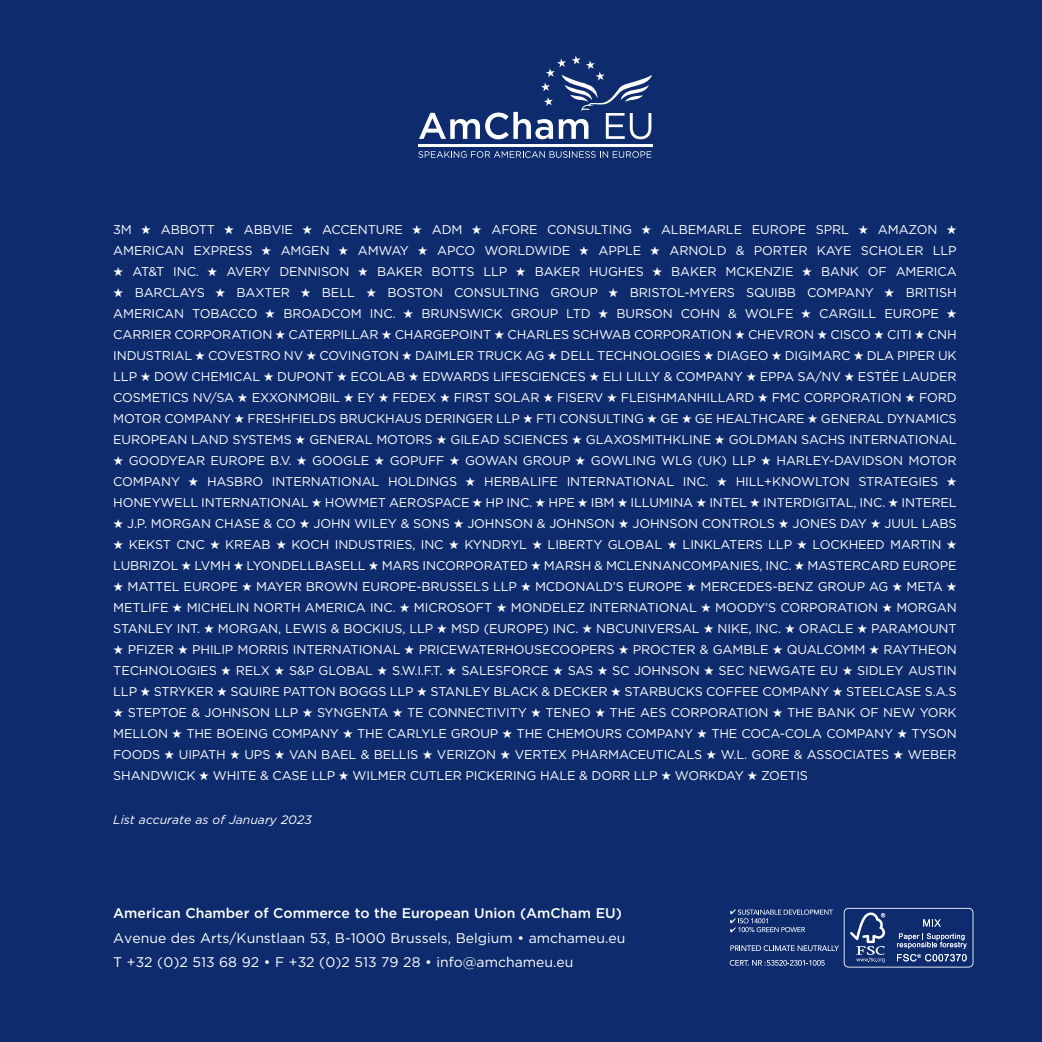
<style>
.page{position:relative;width:1042px;height:1042px;background:#0d2b6d}
.page>*{position:absolute;margin:0;border:0;box-sizing:border-box;transform-origin:0 0}
.t1{font:14px/24.5px "Gotham";color:#fff}
.t2{font:500 14px "Gotham";color:#fff}
.t3{font:12.6px/21px "Gotham";letter-spacing:-.01em;color:#fff;text-align:justify}
.t4{font:italic 12.25px "Gotham";color:#fff}
</style>
<div class="page">
<hr style="left:418px;top:144px;width:234px;height:2px;background:#fff">
<svg style="left:419px;top:56px;width:233px;height:83px"></svg>
<svg style="left:418px;top:151px;width:233px;height:7px"></svg>
<svg style="left:729px;top:908px;width:244px;height:59px"></svg>
<p class="t3" style="left:113px;top:218px;width:845px">3M ★ ABBOTT ★ ABBVIE ★ ACCENTURE ★ ADM ★ AFORE CONSULTING ★ ALBEMARLE EUROPE SPRL ★ AMAZON ★<br>AMERICAN EXPRESS ★ AMGEN ★ AMWAY ★ APCO WORLDWIDE ★ APPLE ★ ARNOLD &amp; PORTER KAYE SCHOLER LLP</p>
<p class="t3" style="left:113px;top:260px;width:845px">★ AT&amp;T INC. ★ AVERY DENNISON ★ BAKER BOTTS LLP ★ BAKER HUGHES ★ BAKER MCKENZIE ★ BANK OF AMERICA</p>
<p class="t3" style="left:113px;top:281px;width:845px">★ BARCLAYS ★ BAXTER ★ BELL ★ BOSTON CONSULTING GROUP ★ BRISTOL-MYERS SQUIBB COMPANY ★ BRITISH AMERICAN TOBACCO ★ BROADCOM INC. ★ BRUNSWICK GROUP LTD ★ BURSON COHN &amp; WOLFE ★ CARGILL EUROPE ★ CARRIER CORPORATION ★ CATERPILLAR ★ CHARGEPOINT ★ CHARLES SCHWAB CORPORATION ★ CHEVRON ★ CISCO ★ CITI ★ CNH INDUSTRIAL ★ COVESTRO NV ★ COVINGTON ★ DAIMLER TRUCK AG ★ DELL TECHNOLOGIES ★ DIAGEO ★ DIGIMARC ★ DLA PIPER UK LLP ★ DOW CHEMICAL ★ DUPONT ★ ECOLAB ★ EDWARDS LIFESCIENCES ★ ELI LILLY &amp; COMPANY ★ EPPA SA/NV ★ ESTÉE LAUDER COSMETICS NV/SA ★ EXXONMOBIL ★ EY ★ FEDEX ★ FIRST SOLAR ★ FISERV ★ FLEISHMANHILLARD ★ FMC CORPORATION ★ FORD MOTOR COMPANY ★ FRESHFIELDS BRUCKHAUS DERINGER LLP ★ FTI CONSULTING ★ GE ★ GE HEALTHCARE ★ GENERAL DYNAMICS EUROPEAN LAND SYSTEMS ★ GENERAL MOTORS ★ GILEAD SCIENCES ★ GLAXOSMITHKLINE ★ GOLDMAN SACHS INTERNATIONAL</p>
<p class="t3" style="left:113px;top:449px;width:845px">★ GOODYEAR EUROPE B.V. ★ GOOGLE ★ GOPUFF ★ GOWAN GROUP ★ GOWLING WLG (UK) LLP ★ HARLEY-DAVIDSON MOTOR COMPANY ★ HASBRO INTERNATIONAL HOLDINGS ★ HERBALIFE INTERNATIONAL INC. ★ HILL+KNOWLTON STRATEGIES ★ HONEYWELL INTERNATIONAL ★ HOWMET AEROSPACE ★ HP INC. ★ HPE ★ IBM ★ ILLUMINA ★ INTEL ★ INTERDIGITAL, INC. ★ INTEREL</p>
<p class="t3" style="left:113px;top:512px;width:845px">★ J.P. MORGAN CHASE &amp; CO ★ JOHN WILEY &amp; SONS ★ JOHNSON &amp; JOHNSON ★ JOHNSON CONTROLS ★ JONES DAY ★ JUUL LABS</p>
<p class="t3" style="left:113px;top:533px;width:845px">★ KEKST CNC ★ KREAB ★ KOCH INDUSTRIES, INC ★ KYNDRYL ★ LIBERTY GLOBAL ★ LINKLATERS LLP ★ LOCKHEED MARTIN ★<br>LUBRIZOL ★ LVMH ★ LYONDELLBASELL ★ MARS INCORPORATED ★ MARSH &amp; MCLENNANCOMPANIES, INC. ★ MASTERCARD EUROPE</p>
<p class="t3" style="left:113px;top:575px;width:845px">★ MATTEL EUROPE ★ MAYER BROWN EUROPE-BRUSSELS LLP ★ MCDONALD’S EUROPE ★ MERCEDES-BENZ GROUP AG ★ META ★ METLIFE ★ MICHELIN NORTH AMERICA INC. ★ MICROSOFT ★ MONDELEZ INTERNATIONAL ★ MOODY’S CORPORATION ★ MORGAN STANLEY INT. ★ MORGAN, LEWIS &amp; BOCKIUS, LLP ★ MSD (EUROPE) INC. ★ NBCUNIVERSAL ★ NIKE, INC. ★ ORACLE ★ PARAMOUNT</p>
<p class="t3" style="left:113px;top:638px;width:845px">★ PFIZER ★ PHILIP MORRIS INTERNATIONAL ★ PRICEWATERHOUSECOOPERS ★ PROCTER &amp; GAMBLE ★ QUALCOMM ★ RAYTHEON TECHNOLOGIES ★ RELX ★ S&amp;P GLOBAL ★ S.W.I.F.T. ★ SALESFORCE ★ SAS ★ SC JOHNSON ★ SEC NEWGATE EU ★ SIDLEY AUSTIN LLP ★ STRYKER ★ SQUIRE PATTON BOGGS LLP ★ STANLEY BLACK &amp; DECKER ★ STARBUCKS COFFEE COMPANY ★ STEELCASE S.A.S</p>
<p class="t3" style="left:113px;top:701px;width:845px">★ STEPTOE &amp; JOHNSON LLP ★ SYNGENTA ★ TE CONNECTIVITY ★ TENEO ★ THE AES CORPORATION ★ THE BANK OF NEW YORK MELLON ★ THE BOEING COMPANY ★ THE CARLYLE GROUP ★ THE CHEMOURS COMPANY ★ THE COCA-COLA COMPANY ★ TYSON FOODS ★ UIPATH ★ UPS ★ VAN BAEL &amp; BELLIS ★ VERIZON ★ VERTEX PHARMACEUTICALS ★ W.L. GORE &amp; ASSOCIATES ★ WEBER SHANDWICK ★ WHITE &amp; CASE LLP ★ WILMER CUTLER PICKERING HALE &amp; DORR LLP ★ WORKDAY ★ ZOETIS</p>
<p class="t4" style="left:113px;top:811px;width:200px">List accurate as of January 2023</p>
<p class="t2" style="left:113px;top:904px;width:510px">American Chamber of Commerce to the European Union (AmCham EU)</p>
<p class="t1" style="left:113px;top:925px;width:514px">Avenue des Arts/Kunstlaan 53, B-1000 Brussels, Belgium • amchameu.eu<br>T +32 (0)2 513 68 92 • F +32 (0)2 513 79 28 • info@amchameu.eu</p>
</div>
